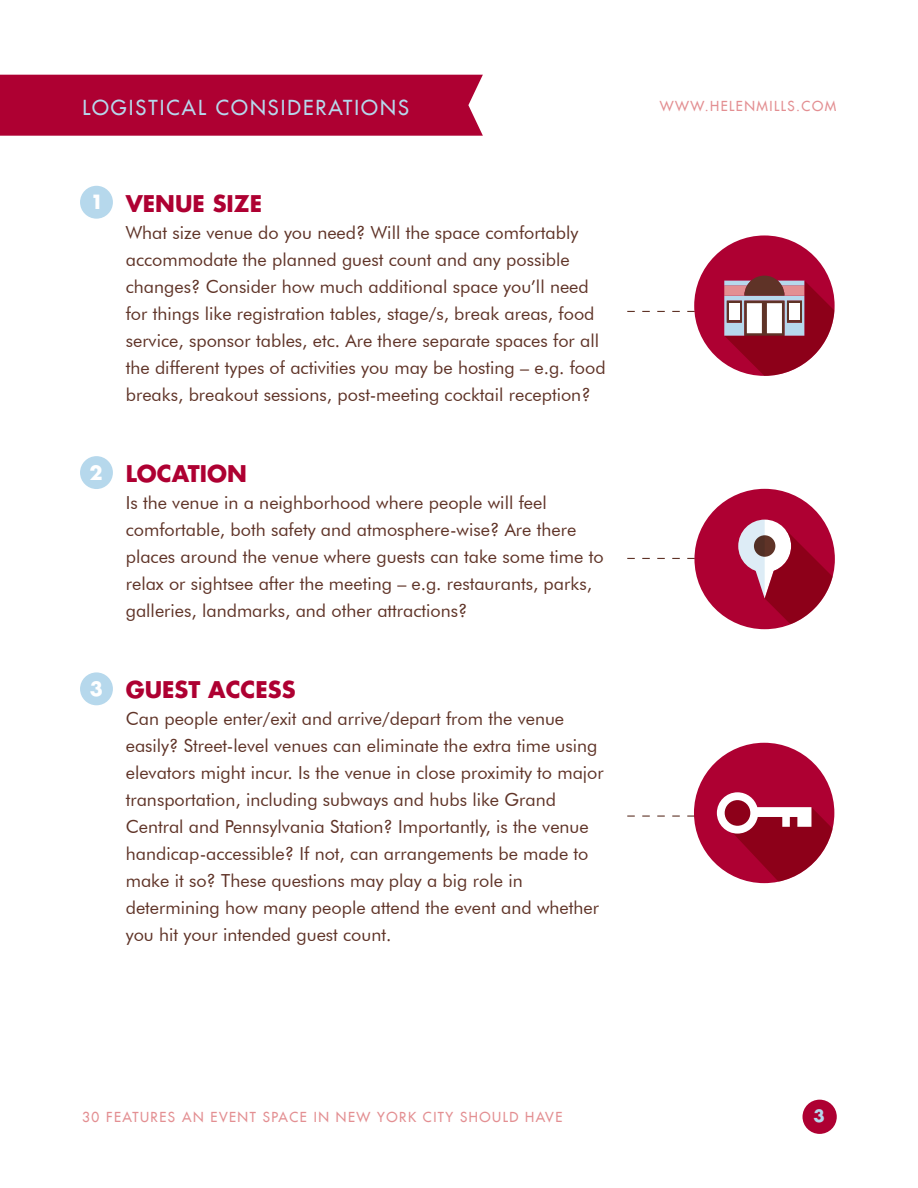
<style>
.page{position:relative;width:918px;height:1188px;background:#fff}
.page>*{position:absolute;margin:0;border:0;box-sizing:border-box;transform-origin:0 0}
.t1{font:700 22.5px "Futura LT";color:#ae0032}
.t2{font:20.25px "Futura LT";letter-spacing:.1em;color:#b6d8ec}
.t3{font:700 19.2px "Futura LT";color:#fff}
.t4{font:18px/27px "Futura BT";color:#5f3327}
.t5{font:700 16.5px "Futura LT";color:#b6d8ec}
.t6{font:13.5px "Futura LT";letter-spacing:.11em;color:#e38f92}
</style>
<div class="page">
<div style="left:803px;top:1100px;width:34px;height:34px;background:#ae0032;border-radius:50%"></div>
<div style="left:0;top:75px;width:483px;height:61px;background:#ae0032"></div>
<svg style="left:627px;top:558px;width:67px;height:1px"></svg>
<div style="left:694px;top:489px;width:141px;height:140px;background:#ae0032;border-radius:50%"></div>
<svg style="left:738px;top:520px;width:95px;height:104px"></svg>
<div style="left:694px;top:235px;width:141px;height:141px;background:#ae0032;border-radius:50%"></div>
<svg style="left:627px;top:276px;width:207px;height:100px"></svg>
<div style="left:694px;top:743px;width:140px;height:140px;background:#ae0032;border-radius:50%"></div>
<svg style="left:627px;top:792px;width:207px;height:91px"></svg>
<div style="left:80px;top:456px;width:33px;height:33px;background:#b6d8ec;border-radius:50%"></div>
<div style="left:80px;top:672px;width:33px;height:33px;background:#b6d8ec;border-radius:50%"></div>
<div style="left:80px;top:186px;width:33px;height:33px;background:#b6d8ec;border-radius:50%"></div>
<p class="t2" style="left:82px;top:95px;width:328px">LOGISTICAL CONSIDERATIONS</p>
<p class="t3" style="left:91px;top:190px;width:15px">1</p>
<p class="t1" style="left:126px;top:189px;width:138px">VENUE SIZE</p>
<p class="t4" style="left:126px;top:219px;width:481px">What size venue do you need? Will the space comfortably accommodate the planned guest count and any possible changes? Consider how much additional space you’ll need for things like registration tables, stage/s, break areas, food service, sponsor tables, etc. Are there separate spaces for all the different types of activities you may be hosting – e.g. food breaks, breakout sessions, post-meeting cocktail reception?</p>
<p class="t3" style="left:90px;top:460px;width:15px">2</p>
<p class="t1" style="left:126px;top:459px;width:123px">LOCATION</p>
<p class="t4" style="left:126px;top:489px;width:479px">Is the venue in a neighborhood where people will feel comfortable, both safety and atmosphere-wise? Are there places around the venue where guests can take some time to relax or sightsee after the meeting – e.g. restaurants, parks, galleries, landmarks, and other attractions?</p>
<p class="t3" style="left:90px;top:676px;width:15px">3</p>
<p class="t1" style="left:126px;top:675px;width:171px">GUEST ACCESS</p>
<p class="t4" style="left:126px;top:705px;width:480px">Can people enter/exit and arrive/depart from the venue easily? Street-level venues can eliminate the extra time using elevators might incur. Is the venue in close proximity to major transportation, including subways and hubs like Grand Central and Pennsylvania Station? Importantly, is the venue handicap-accessible? If not, can arrangements be made to make it so? These questions may play a big role in determining how many people attend the event and whether you hit your intended guest count.</p>
<p class="t6" style="left:660px;top:97px;width:178px">WWW.HELENMILLS.COM</p>
<p class="t6" style="left:82px;top:1109px;width:482px">30 FEATURES AN EVENT SPACE IN NEW YORK CITY SHOULD HAVE</p>
<p class="t5" style="left:814px;top:1105px;width:13px">3</p>
</div>
